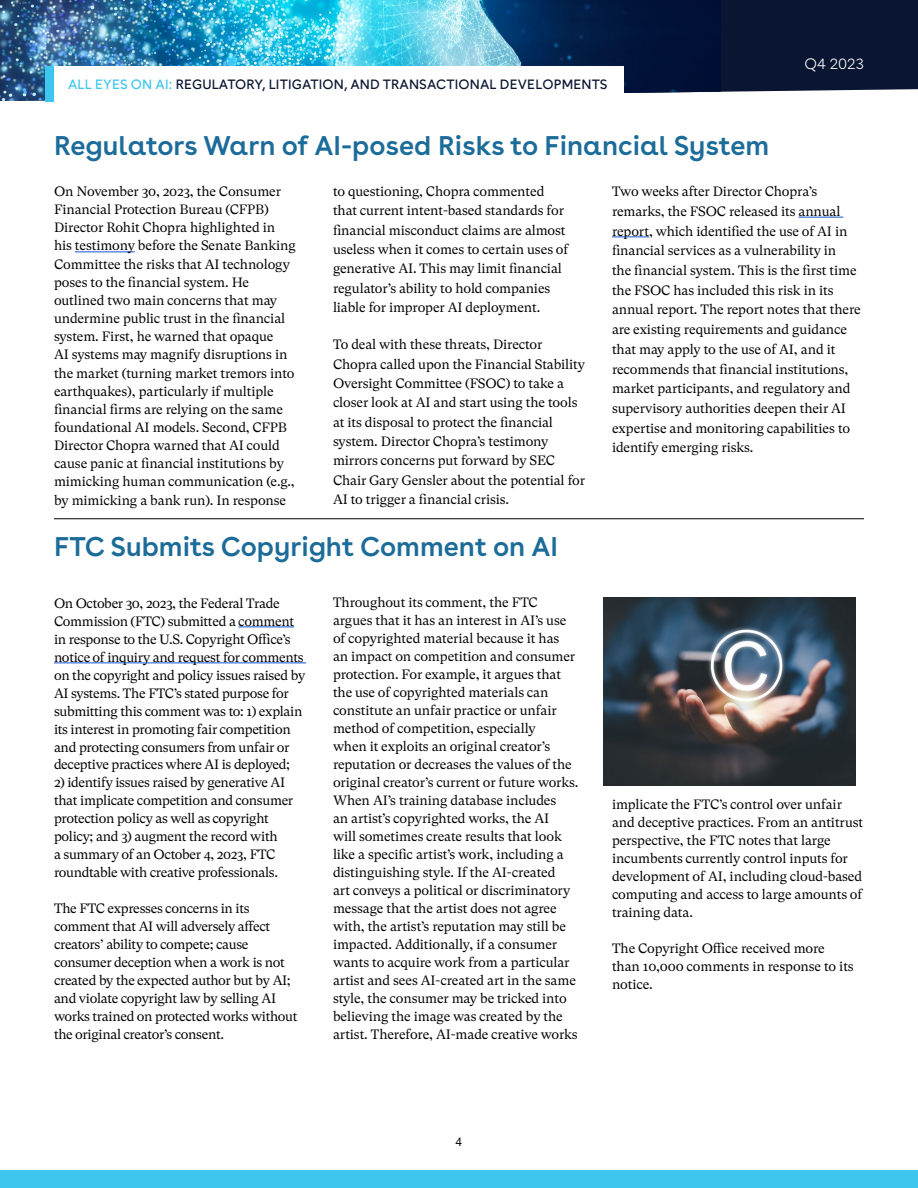
<style>
.page{position:relative;width:918px;height:1188px;background:#fff}
.page>*{position:absolute;margin:0;border:0;box-sizing:border-box;transform-origin:0 0}
.t1{font:600 27px "Buenos Aires";color:#1c6c9a}
.t2{font:300 15px "Buenos Aires";color:#fff}
.t3{font:13.5px/18px "GT Super Text";letter-spacing:-.01em;color:#000}
.t4{font:13.5px "Buenos Aires";letter-spacing:.01em;color:#091531}
.t5{font:12px "Helvetica Neue";color:#000}
.s1{color:#3dc6ee}
</style>
<div class="page">
<div style="left:721px;top:0;width:197px;height:92px;background:#091531"></div>
<img style="left:0;top:0;width:721px;height:101px">
<div style="left:54px;top:66px;width:569px;height:42px;background:#fff"></div>
<div style="left:45px;top:66px;width:9px;height:36px;background:#3dc6ee"></div>
<div style="left:0;top:1171px;width:918px;height:17px;background:#3dc6ee"></div>
<hr style="left:75px;top:252px;width:60px;height:1px;background:#15c">
<hr style="left:798px;top:217px;width:45px;height:1px;background:#15c">
<hr style="left:612px;top:237px;width:37px;height:1px;background:#15c">
<hr style="left:238px;top:627px;width:56px;height:1px;background:#15c">
<hr style="left:54px;top:663px;width:252px;height:1px;background:#15c">
<hr style="left:54px;top:518px;width:810px;height:1px;background:#000">
<img style="left:604px;top:597px;width:252px;height:188px">
<p class="t4" style="left:68px;top:73px;width:541px"><span class="s1">ALL EYES ON AI:</span> REGULATORY, LITIGATION, AND TRANSACTIONAL DEVELOPMENTS</p>
<h1 class="t1" style="left:54px;top:123px;width:717px">Regulators Warn of AI-posed Risks to Financial System</h1>
<p class="t2" style="left:804px;top:52px;width:61px">Q4 2023</p>
<p class="t3" style="left:54px;top:182px;width:243px">On November 30, 2023, the Consumer Financial Protection Bureau (CFPB)<br>Director Rohit Chopra highlighted in his testimony before the Senate Banking Committee the risks that AI technology poses to the financial system. He outlined two main concerns that may undermine public trust in the financial system. First, he warned that opaque<br>AI systems may magnify disruptions in the market (turning market tremors into earthquakes), particularly if multiple financial firms are relying on the same foundational AI models. Second, CFPB Director Chopra warned that AI could cause panic at financial institutions by mimicking human communication (e.g., by mimicking a bank run). In response</p>
<p class="t3" style="left:333px;top:182px;width:237px;line-height:19.4px">to questioning, Chopra commented that current intent-based standards for financial misconduct claims are almost useless when it comes to certain uses of generative AI. This may limit financial regulator’s ability to hold companies liable for improper AI deployment.</p>
<p class="t3" style="left:333px;top:335px;width:254px;line-height:19.4px">To deal with these threats, Director Chopra called upon the Financial Stability Oversight Committee (FSOC) to take a closer look at AI and start using the tools at its disposal to protect the financial system. Director Chopra’s testimony mirrors concerns put forward by SEC Chair Gary Gensler about the potential for AI to trigger a financial crisis.</p>
<h1 class="t1" style="left:54px;top:524px;width:506px">FTC Submits Copyright Comment on AI</h1>
<p class="t3" style="left:54px;top:594px;width:253px">On October 30, 2023, the Federal Trade Commission (FTC) submitted a comment in response to the U.S. Copyright Office’s notice of inquiry and request for comments on the copyright and policy issues raised by AI systems. The FTC’s stated purpose for submitting this comment was to: 1) explain its interest in promoting fair competition and protecting consumers from unfair or deceptive practices where AI is deployed;</p>
<p class="t3" style="left:54px;top:774px;width:241px">2) identify issues raised by generative AI that implicate competition and consumer protection policy as well as copyright policy; and 3) augment the record with<br>a summary of an October 4, 2023, FTC roundtable with creative professionals.</p>
<p class="t3" style="left:54px;top:900px;width:245px">The FTC expresses concerns in its comment that AI will adversely affect creators’ ability to compete; cause consumer deception when a work is not created by the expected author but by AI; and violate copyright law by selling AI works trained on protected works without the original creator’s consent.</p>
<p class="t3" style="left:333px;top:594px;width:247px">Throughout its comment, the FTC argues that it has an interest in AI’s use of copyrighted material because it has<br>an impact on competition and consumer protection. For example, it argues that the use of copyrighted materials can constitute an unfair practice or unfair method of competition, especially<br>when it exploits an original creator’s reputation or decreases the values of the original creator’s current or future works.<br>When AI’s training database includes<br>an artist’s copyrighted works, the AI<br>will sometimes create results that look like a specific artist’s work, including a distinguishing style. If the AI-created<br>art conveys a political or discriminatory message that the artist does not agree with, the artist’s reputation may still be impacted. Additionally, if a consumer wants to acquire work from a particular artist and sees AI-created art in the same style, the consumer may be tricked into believing the image was created by the artist. Therefore, AI-made creative works</p>
<p class="t3" style="left:612px;top:182px;width:250px;line-height:19.6px">Two weeks after Director Chopra’s remarks, the FSOC released its annual report, which identified the use of AI in financial services as a vulnerability in<br>the financial system. This is the first time the FSOC has included this risk in its annual report. The report notes that there are existing requirements and guidance that may apply to the use of AI, and it recommends that financial institutions, market participants, and regulatory and supervisory authorities deepen their AI expertise and monitoring capabilities to identify emerging risks.</p>
<p class="t3" style="left:612px;top:795px;width:253px">implicate the FTC’s control over unfair and deceptive practices. From an antitrust perspective, the FTC notes that large incumbents currently control inputs for development of AI, including cloud-based computing and access to large amounts of training data.</p>
<p class="t3" style="left:612px;top:939px;width:243px">The Copyright Office received more than 10,000 comments in response to its notice.</p>
<p class="t5" style="left:456px;top:1133px;width:8px">4</p>
</div>
